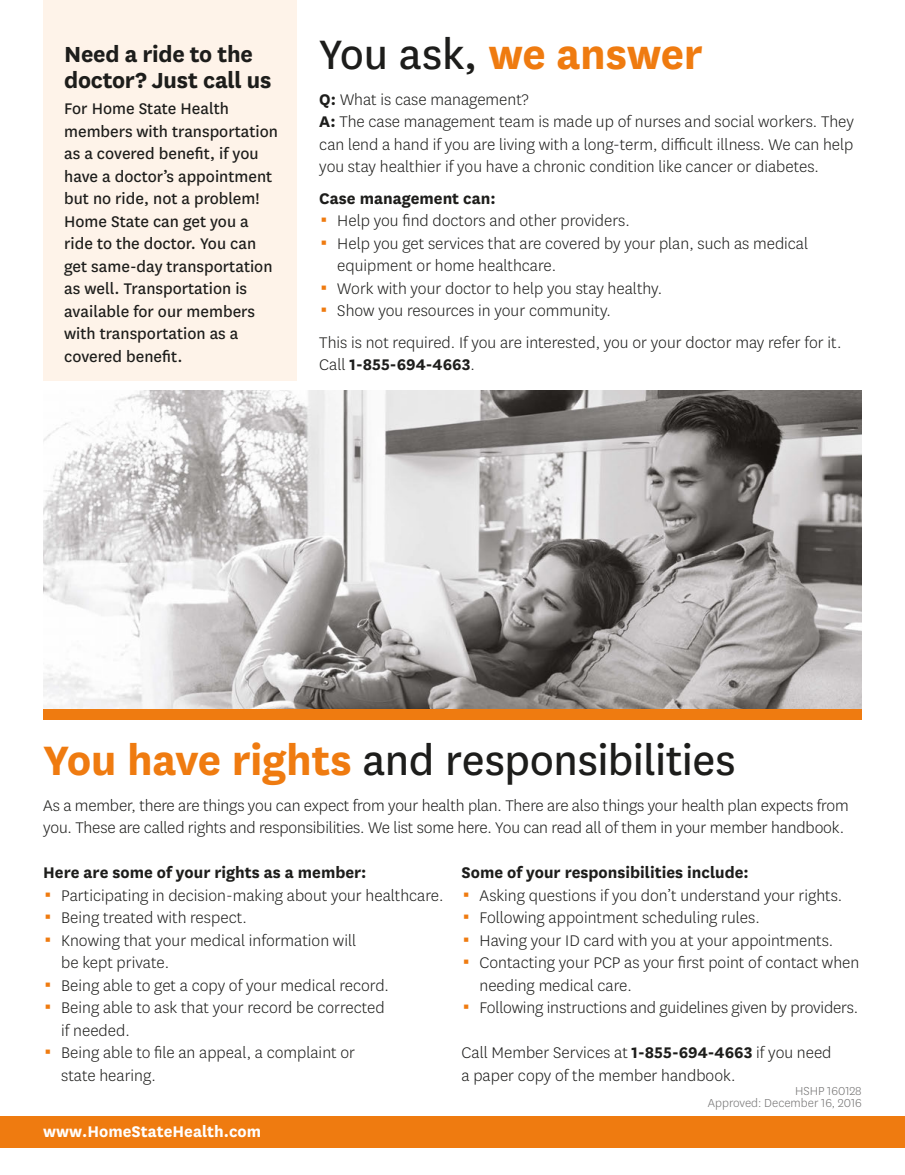
<style>
.page{position:relative;width:905px;height:1175px;background:#fff}
.page>*{position:absolute;margin:0;border:0;box-sizing:border-box;transform-origin:0 0}
.t1{font:48px "Centene Sans";letter-spacing:-.01em;color:#1d1d1b}
.t2{font:700 48px "Centene Sans";letter-spacing:-.01em;color:#ef7b10}
.t3{font:700 25.5px/25.5px "Centene Sans";letter-spacing:-.015em;color:#1d1d1b}
.t4{font:300 18px/22.5px "Centene Sans";color:#1d1d1b}
.t5{font:18px/22.5px "Centene Sans";color:#1d1d1b}
.t6{font:700 18px "Centene Sans";color:#1d1d1b}
.t7{font:700 18px "Centene Sans";color:#fff}
.t8{font:300 13.5px "Centene Sans";color:#747373}
.s1{font-weight:400;color:#1d1d1b}
.s2{font-weight:700}
.s3{font-weight:700;color:#ef7b10}
</style>
<div class="page">
<div style="left:0;top:1116px;width:905px;height:31px;background:#ef7b10"></div>
<img style="left:43px;top:390px;width:818px;height:319px">
<div style="left:43px;top:0;width:254px;height:381px;background:#fef3e9"></div>
<div style="left:43px;top:709px;width:818px;height:11px;background:#ef7b10"></div>
<p class="t3" style="left:64px;top:40px;width:209px">Need a ride to the doctor? Just call us</p>
<p class="t5" style="left:64px;top:97px;width:215px">For Home State Health members with transportation as a covered benefit, if you have a doctor’s appointment but no ride, not a problem!<br>Home State can get you a ride to the doctor. You can get same-day transportation as well. Transportation is available for our members with transportation as a covered benefit.</p>
<p class="t2" style="left:319px;top:20px;width:385px"><span class="s1">You ask,</span> we answer</p>
<p class="t4" style="left:319px;top:87px;width:211px"><span class="s2">Q:</span> What is case management?</p>
<p class="t4" style="left:319px;top:110px;width:536px;text-align:justify"><span class="s2">A:</span> The case management team is made up of nurses and social workers. They can lend a hand if you are living with a long-term, difficult illness. We can help you stay healthier if you have a chronic condition like cancer or diabetes.</p>
<p class="t6" style="left:319px;top:185px;width:178px">Case management can:</p>
<p class="t4" style="left:337px;top:209px;width:294px">Help you find doctors and other providers.</p>
<p class="t4" style="left:337px;top:231px;width:472px">Help you get services that are covered by your plan, such as medical equipment or home healthcare.</p>
<p class="t4" style="left:337px;top:276px;width:326px">Work with your doctor to help you stay healthy.</p>
<p class="t4" style="left:337px;top:299px;width:275px">Show you resources in your community.</p>
<p class="t4" style="left:319px;top:330px;width:523px">This is not required. If you are interested, you or your doctor may refer for it.<br>Call <span class="s2">1-855-694-4663</span>.</p>
<p class="t1" style="left:43px;top:728px;width:694px"><span class="s3">You have rights</span> and responsibilities</p>
<p class="t4" style="left:43px;top:793px;width:807px">As a member, there are things you can expect from your health plan. There are also things your health plan expects from you. These are called rights and responsibilities. We list some here. You can read all of them in your member handbook.</p>
<p class="t6" style="left:43px;top:860px;width:325px">Here are some of your rights as a member:</p>
<p class="t4" style="left:61px;top:883px;width:384px">Participating in decision-making about your healthcare.</p>
<p class="t4" style="left:61px;top:906px;width:187px">Being treated with respect.</p>
<p class="t4" style="left:61px;top:928px;width:296px">Knowing that your medical information will be kept private.</p>
<p class="t4" style="left:61px;top:973px;width:329px">Being able to get a copy of your medical record.</p>
<p class="t4" style="left:61px;top:996px;width:325px">Being able to ask that your record be corrected if needed.</p>
<p class="t4" style="left:61px;top:1041px;width:295px">Being able to file an appeal, a complaint or state hearing.</p>
<p class="t6" style="left:461px;top:860px;width:289px">Some of your responsibilities include:</p>
<p class="t4" style="left:479px;top:883px;width:364px">Asking questions if you don’t understand your rights.</p>
<p class="t4" style="left:479px;top:906px;width:282px">Following appointment scheduling rules.</p>
<p class="t4" style="left:479px;top:928px;width:355px">Having your ID card with you at your appointments.</p>
<p class="t4" style="left:479px;top:951px;width:381px">Contacting your PCP as your first point of contact when needing medical care.</p>
<p class="t4" style="left:479px;top:996px;width:380px">Following instructions and guidelines given by providers.</p>
<p class="t4" style="left:461px;top:1041px;width:371px">Call Member Services at <span class="s2">1-855-694-4663</span> if you need a paper copy of the member handbook.</p>
<p class="t7" style="left:43px;top:1119px;width:219px">www.HomeStateHealth.com</p>
<p class="t8" style="left:795px;top:1082px;width:68px">HSHP 160128</p>
<p class="t8" style="left:707px;top:1094px;width:155px">Approved: December 16, 2016</p>
</div>
